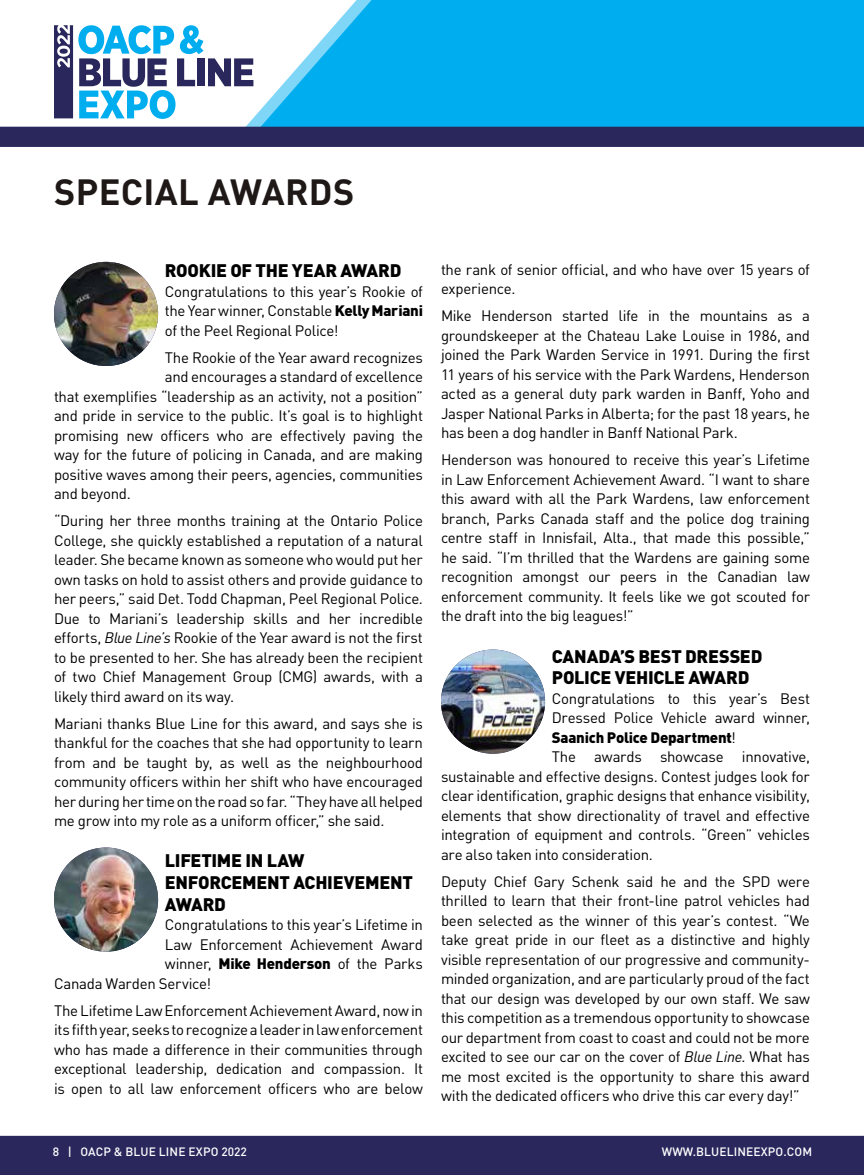
<style>
.page{position:relative;width:864px;height:1175px;background:#fff}
.page>*{position:absolute;margin:0;border:0;box-sizing:border-box;transform-origin:0 0}
.t1{font:700 36px "DIN Pro";letter-spacing:.01em;color:#1e1817}
.t2{font:900 18px/21.6px "DIN Pro";letter-spacing:-.015em;color:#000}
.t3{font:15px/19.5px "DIN Pro";letter-spacing:-.02em;color:#000;text-align:justify}
.t4{font:900 15px "DIN Pro";letter-spacing:-.015em;color:#000}
.t5{font:500 12px "DIN Pro";letter-spacing:.01em;color:#fff}
.s1{font-weight:900}
.s2{font-style:italic}
.s3{font-weight:400}
</style>
<div class="page">
<svg style="left:252px;top:0;width:612px;height:127px;background:#17b5f0"></svg>
<div style="left:0;top:127px;width:864px;height:20px;background:#29275c"></div>
<svg style="left:54px;top:25px;width:199px;height:94px"></svg>
<div style="left:0;top:1135px;width:864px;height:39px;background:#29275c"></div>
<img style="left:54px;top:262px;width:104px;height:104px;border-radius:52px">
<img style="left:54px;top:847px;width:104px;height:104px;border-radius:52px">
<img style="left:441px;top:649px;width:104px;height:104px;border-radius:52px">
<h1 class="t1" style="left:54px;top:168px;width:302px">SPECIAL AWARDS</h1>
<p class="t2" style="left:165px;top:259px;width:238px">ROOKIE OF THE YEAR AWARD</p>
<p class="t3" style="left:165px;top:281px;width:260px">Congratulations to this year’s Rookie of the Year winner, Constable <span class="s1">Kelly Mariani </span>of the Peel Regional Police!</p>
<p class="t3" style="left:165px;top:347px;width:260px">The Rookie of the Year award recognizes</p>
<p class="t3" style="left:165px;top:366px;width:260px">and encourages a standard of excellence</p>
<p class="t3" style="left:54px;top:386px;width:371px">that exemplifies “leadership as an activity, not a position”</p>
<p class="t3" style="left:54px;top:405px;width:371px">and pride in service to the public. It’s goal is to highlight</p>
<p class="t3" style="left:54px;top:425px;width:371px">promising new officers who are effectively paving the</p>
<p class="t3" style="left:54px;top:444px;width:371px">way for the future of policing in Canada, and are making</p>
<p class="t3" style="left:54px;top:464px;width:371px">positive waves among their peers, agencies, communities</p>
<p class="t3" style="left:54px;top:483px;width:78px">and beyond.</p>
<p class="t3" style="left:54px;top:510px;width:371px">“During her three months training at the Ontario Police College, she quickly established a reputation of a natural leader. She became known as someone who would put her own tasks on hold to assist others and provide guidance to her peers,” said Det. Todd Chapman, Peel Regional Police.<br>Due to Mariani’s leadership skills and her incredible efforts, <span class="s2">Blue Line’s</span> Rookie of the Year award is not the first to be presented to her. She has already been the recipient of two Chief Management Group (CMG) awards, with a likely third award on its way.</p>
<p class="t3" style="left:54px;top:713px;width:371px">Mariani thanks Blue Line for this award, and says she is thankful for the coaches that she had opportunity to learn from and be taught by, as well as the neighbourhood community officers within her shift who have encouraged her during her time on the road so far. “They have all helped me grow into my role as a uniform officer,” she said.</p>
<p class="t2" style="left:165px;top:849px;width:249px">LIFETIME IN LAW<br>ENFORCEMENT ACHIEVEMENT<br>AWARD</p>
<p class="t3" style="left:165px;top:914px;width:260px">Congratulations to this year’s Lifetime in</p>
<p class="t3" style="left:165px;top:934px;width:260px">Law Enforcement Achievement Award</p>
<p class="t3" style="left:165px;top:953px;width:260px">winner, <span class="s1">Mike Henderson</span> of the Parks</p>
<p class="t3" style="left:54px;top:973px;width:159px">Canada Warden Service!</p>
<p class="t3" style="left:54px;top:1000px;width:371px">The Lifetime Law Enforcement Achievement Award, now in its fifth year, seeks to recognize a leader in law enforcement who has made a difference in their communities through exceptional leadership, dedication and compassion. It is open to all law enforcement officers who are below</p>
<p class="t3" style="left:441px;top:259px;width:371px">the rank of senior official, and who have over 15 years of experience.</p>
<p class="t3" style="left:441px;top:305px;width:371px">Mike Henderson started life in the mountains as a groundskeeper at the Chateau Lake Louise in 1986, and joined the Park Warden Service in 1991. During the first 11 years of his service with the Park Wardens, Henderson acted as a general duty park warden in Banff, Yoho and Jasper National Parks in Alberta; for the past 18 years, he has been a dog handler in Banff National Park.</p>
<p class="t3" style="left:441px;top:449px;width:371px">Henderson was honoured to receive this year’s Lifetime in Law Enforcement Achievement Award. “I want to share this award with all the Park Wardens, law enforcement branch, Parks Canada staff and the police dog training centre staff in Innisfail, Alta., that made this possible,” he said. “I’m thrilled that the Wardens are gaining some recognition amongst our peers in the Canadian law enforcement community. It feels like we got scouted for the draft into the big leagues!”</p>
<p class="t2" style="left:552px;top:644px;width:212px">CANADA’S BEST DRESSED<br>POLICE VEHICLE AWARD</p>
<p class="t3" style="left:552px;top:688px;width:260px">Congratulations to this year’s Best</p>
<p class="t3" style="left:552px;top:707px;width:260px">Dressed Police Vehicle award winner,</p>
<p class="t4" style="left:552px;top:727px;width:186px">Saanich Police Department<span class="s3">!</span></p>
<p class="t3" style="left:552px;top:746px;width:260px">The awards showcase innovative,</p>
<p class="t3" style="left:441px;top:766px;width:370px">sustainable and effective designs. Contest judges look for</p>
<p class="t3" style="left:441px;top:785px;width:370px">clear identification, graphic designs that enhance visibility,</p>
<p class="t3" style="left:441px;top:805px;width:371px">elements that show directionality of travel and effective</p>
<p class="t3" style="left:441px;top:824px;width:370px">integration of equipment and controls. “Green” vehicles</p>
<p class="t3" style="left:441px;top:844px;width:213px">are also taken into consideration.</p>
<p class="t3" style="left:441px;top:871px;width:371px">Deputy Chief Gary Schenk said he and the SPD were thrilled to learn that their front-line patrol vehicles had been selected as the winner of this year’s contest. “We take great pride in our fleet as a distinctive and highly visible representation of our progressive and community&shy;minded organization, and are particularly proud of the fact that our design was developed by our own staff. We saw this competition as a tremendous opportunity to showcase our department from coast to coast and could not be more excited to see our car on the cover of <span class="s2">Blue Line</span>. What has me most excited is the opportunity to share this award with the dedicated officers who drive this car every day!”</p>
<p class="t5" style="left:53px;top:1143px;width:196px">8 | OACP &amp; BLUE LINE EXPO 2022</p>
<p class="t5" style="left:662px;top:1143px;width:152px">WWW.BLUELINEEXPO.COM</p>
</div>
